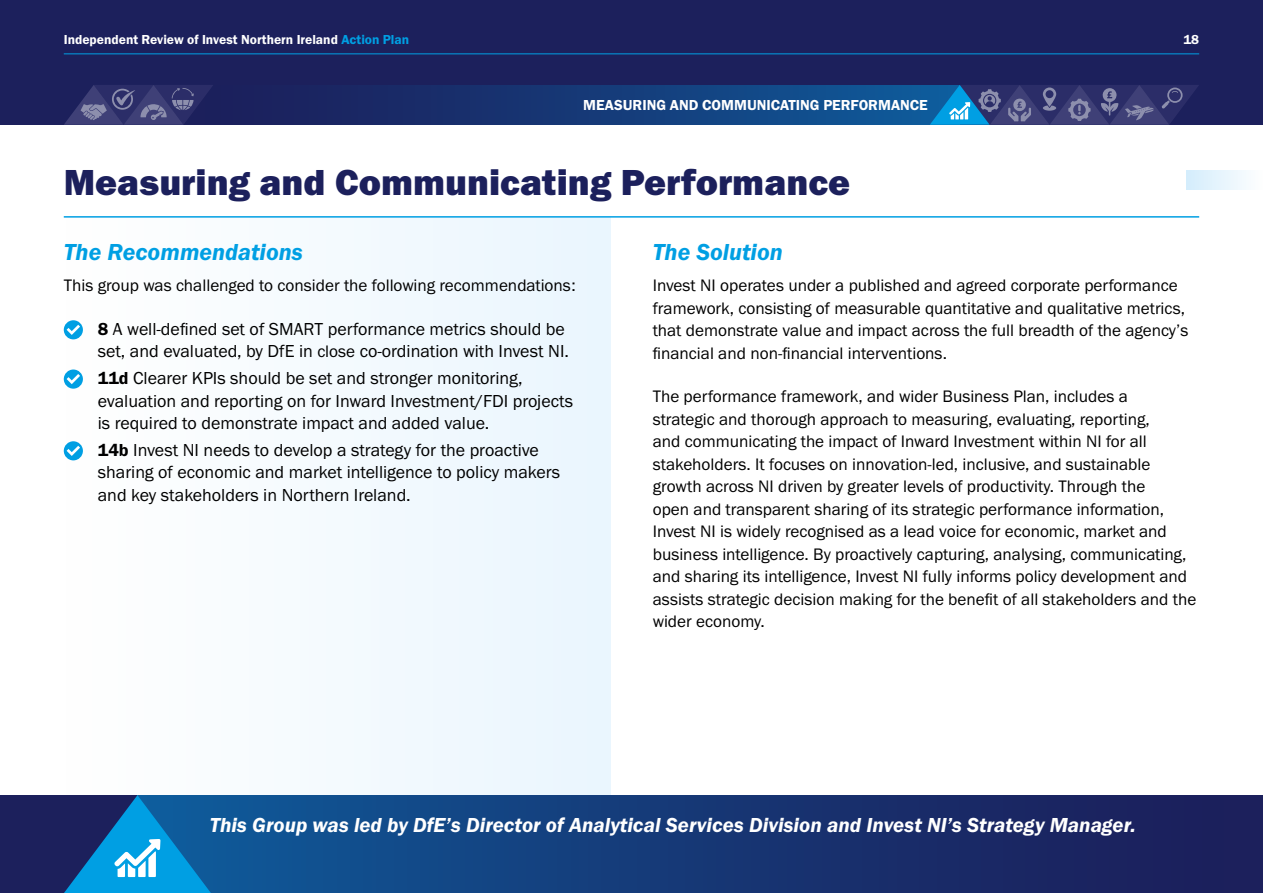
<style>
.page{position:relative;width:1263px;height:893px;background:#fff}
.page>*{position:absolute;margin:0;border:0;box-sizing:border-box;transform-origin:0 0}
.H2_-_Subhead_-_Top_of_page{font:37.5px "Franklin Gothic URW Hea";color:#1c205c}
.H2_-_Subhead_-_85_0_0_0{font:24px "Franklin Gothic URW Dem Ita";color:#009fe3}
.P_-_Body{font:21px "Franklin Gothic URW Dem Ita";color:#fff}
.P_-_Bullet{font:18px/22.5px "Franklin Gothic URW Boo";color:#000}
.P_-_Body-2{font:17.25px/22.5px "Franklin Gothic URW Boo";color:#000}
.t1{font:15px "Franklin Gothic URW Dem";color:#fff}
.t2{font:13.5px "Franklin Gothic URW Dem";color:#fff}
.s1{color:#009fe3}
.s2{font-family:"Franklin Gothic URW Dem"}
.s3{font-size:17.25px}
</style>
<div class="page">
<div style="left:0;top:0;width:1263px;height:125px;background:#1c205c"></div>
<hr style="left:64px;top:53px;width:1135px;height:1px;background:#009fe3">
<div style="left:1186px;top:170px;width:77px;height:19px;background:linear-gradient(to right,#d4ecfc,#fefefe)"></div>
<div style="left:64px;top:217px;width:546px;height:578px;background:#f4fafe"></div>
<div style="left:0;top:795px;width:1263px;height:98px;background:#1c205c"></div>
<div style="left:137px;top:795px;width:1126px;height:98px;background:linear-gradient(to right,#0f5999,#1d1a56)"></div>
<hr style="left:64px;top:216px;width:1135px;height:2px;background:#009fe3">
<div style="left:64px;top:320px;width:19px;height:19px;background:#009fe3;border-radius:50%"></div>
<svg style="left:67px;top:325px;width:13px;height:10px"></svg>
<svg style="left:64px;top:369px;width:19px;height:20px"></svg>
<svg style="left:67px;top:374px;width:13px;height:10px"></svg>
<div style="left:64px;top:441px;width:19px;height:19px;background:#009fe3;border-radius:50%"></div>
<svg style="left:67px;top:446px;width:13px;height:10px"></svg>
<svg style="left:64px;top:795px;width:147px;height:98px"></svg>
<div style="left:183px;top:85px;width:777px;height:40px;background:linear-gradient(to right,#1d1955,#0e5b9a)"></div>
<svg style="left:930px;top:85px;width:269px;height:40px"></svg>
<svg style="left:64px;top:85px;width:149px;height:40px"></svg>
<p class="t2" style="left:64px;top:31px;width:347px">Independent Review of Invest Northern Ireland <span class="s1">Action Plan</span></p>
<p class="t2" style="left:1183px;top:31px;width:17px">18</p>
<p class="t1" style="left:583px;top:96px;width:346px">MEASURING AND COMMUNICATING PERFORMANCE</p>
<h2 class="H2_-_Subhead_-_Top_of_page" style="left:64px;top:158px;width:788px">Measuring and Communicating Performance</h2>
<h2 class="H2_-_Subhead_-_85_0_0_0" style="left:64px;top:237px;width:241px">The Recommendations</h2>
<p class="P_-_Body-2" style="left:64px;top:274px;width:513px">This group was challenged to consider the following recommendations:</p>
<p class="P_-_Bullet" style="left:98px;top:317px;width:473px"><span class="s2">8</span> A well-defined set of SMART performance metrics should be set, and evaluated, by DfE in <span class="s3">close</span> co-ordination with Invest NI.</p>
<p class="P_-_Bullet" style="left:98px;top:367px;width:477px"><span class="s2">11d</span> Clearer KPIs should be set and stronger monitoring, evaluation and reporting on for Inward Investment/FDI projects is required to demonstrate impact and added value.</p>
<p class="P_-_Bullet" style="left:98px;top:438px;width:464px"><span class="s2">14b</span> Invest NI needs to develop a strategy for the proactive sharing of economic and market intelligence to policy makers and key stakeholders in Northern Ireland.</p>
<h2 class="H2_-_Subhead_-_85_0_0_0" style="left:653px;top:237px;width:132px">The Solution</h2>
<p class="P_-_Body-2" style="left:653px;top:274px;width:537px">Invest NI operates under a published and agreed corporate performance framework, consisting of measurable quantitative and qualitative metrics, that demonstrate value and impact across the full breadth of the agency’s financial and non-financial interventions.</p>
<p class="P_-_Body-2" style="left:653px;top:385px;width:545px">The performance framework, and wider Business Plan, includes a<br>strategic and thorough approach to measuring, evaluating, reporting,<br>and communicating the impact of Inward Investment within NI for all stakeholders. It focuses on innovation-led, inclusive, and sustainable growth across NI driven by greater levels of productivity. Through the<br>open and transparent sharing of its strategic performance information, Invest NI is widely recognised as a lead voice for economic, market and business intelligence. By proactively capturing, analysing, communicating, and sharing its intelligence, Invest NI fully informs policy development and assists strategic decision making for the benefit of all stakeholders and the wider economy.</p>
<p class="P_-_Body" style="left:210px;top:811px;width:927px">This Group was led by DfE’s Director of Analytical Services Division and Invest NI’s Strategy Manager.</p>
</div>
